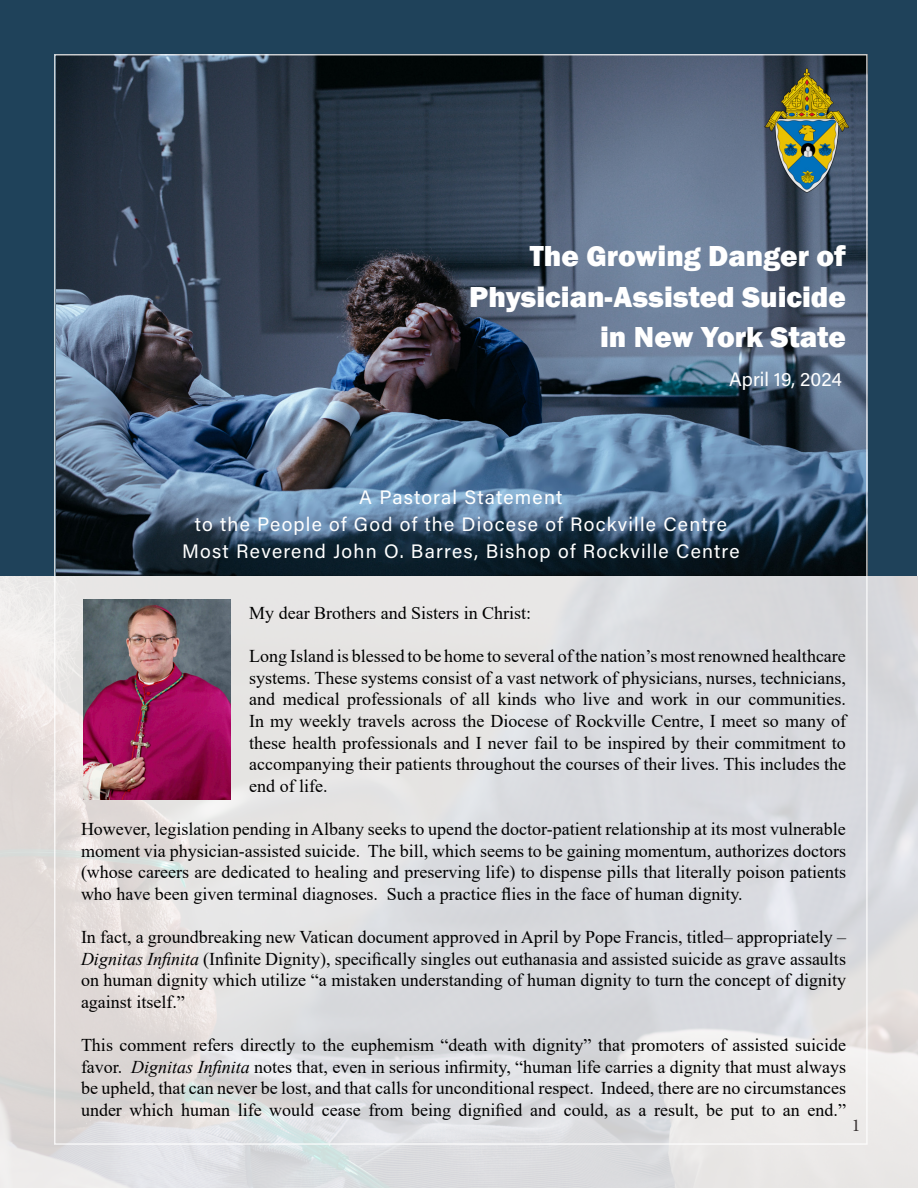
<style>
.page{position:relative;width:918px;height:1188px;background:#fff}
.page>*{position:absolute;margin:0;border:0;box-sizing:border-box;transform-origin:0 0}
.t1{font:800 29.85px "Franklin Gothic";color:#fff}
.t2{font:19.5px/27px "Acumin Variable Concept";letter-spacing:.06em;color:#fff;text-align:center}
.t3{font:19.5px "Acumin Variable Concept";color:#fff}
.t4{font:18px/21.6px "Times New Roman";color:#000;text-align:justify}
.t5{font:18px "Minion Pro";color:#231f20}
.s1{font-style:italic}
</style>
<div class="page">
<img style="left:0;top:576px;width:918px;height:612px">
<div style="left:1px;top:0;width:916px;height:576px;background:#1f425a"></div>
<img style="left:57px;top:57px;width:808px;height:519px">
<img style="left:84px;top:600px;width:146px;height:199px">
<img style="left:764px;top:69px;width:85px;height:123px">
<p class="t1" style="left:530px;top:236px;width:317px">The Growing Danger of</p>
<p class="t1" style="left:469px;top:277px;width:378px">Physician-Assisted Suicide</p>
<p class="t1" style="left:600px;top:318px;width:247px">in New York State</p>
<p class="t3" style="left:729px;top:365px;width:115px">April 19, 2024</p>
<p class="t2" style="left:359px;top:483px;width:205px">A Pastoral Statement</p>
<p class="t2" style="left:182px;top:510px;width:559px">to the People of God of the Diocese of Rockville Centre<br>Most Reverend John O. Barres, Bishop of Rockville Centre</p>
<p class="t4" style="left:249px;top:602px;width:283px">My dear Brothers and Sisters in Christ:</p>
<p class="t4" style="left:249px;top:645px;width:598px">Long Island is blessed to be home to several of the nation’s most renowned healthcare systems. These systems consist of a vast network of physicians, nurses, technicians, and medical professionals of all kinds who live and work in our communities.<br>In my weekly travels across the Diocese of Rockville Centre, I meet so many of these health professionals and I never fail to be inspired by their commitment to accompanying their patients throughout the courses of their lives. This includes the end of life.</p>
<p class="t4" style="left:81px;top:818px;width:767px">However, legislation pending in Albany seeks to upend the doctor-patient relationship at its most vulnerable moment via physician-assisted suicide. The bill, which seems to be gaining momentum, authorizes doctors (whose careers are dedicated to healing and preserving life) to dispense pills that literally poison patients who have been given terminal diagnoses. Such a practice flies in the face of human dignity.</p>
<p class="t4" style="left:81px;top:926px;width:767px">In fact, a groundbreaking new Vatican document approved in April by Pope Francis, titled– appropriately – <span class="s1">Dignitas Infinita</span> (Infinite Dignity), specifically singles out euthanasia and assisted suicide as grave assaults on human dignity which utilize “a mistaken understanding of human dignity to turn the concept of dignity against itself.”</p>
<p class="t4" style="left:81px;top:1034px;width:767px">This comment refers directly to the euphemism “death with dignity” that promoters of assisted suicide favor. <span class="s1">Dignitas Infinita</span> notes that, even in serious infirmity, “human life carries a dignity that must always be upheld, that can never be lost, and that calls for unconditional respect. Indeed, there are no circumstances under which human life would cease from being dignified and could, as a result, be put to an end.”</p>
<p class="t5" style="left:852px;top:1113px;width:10px">1</p>
</div>
